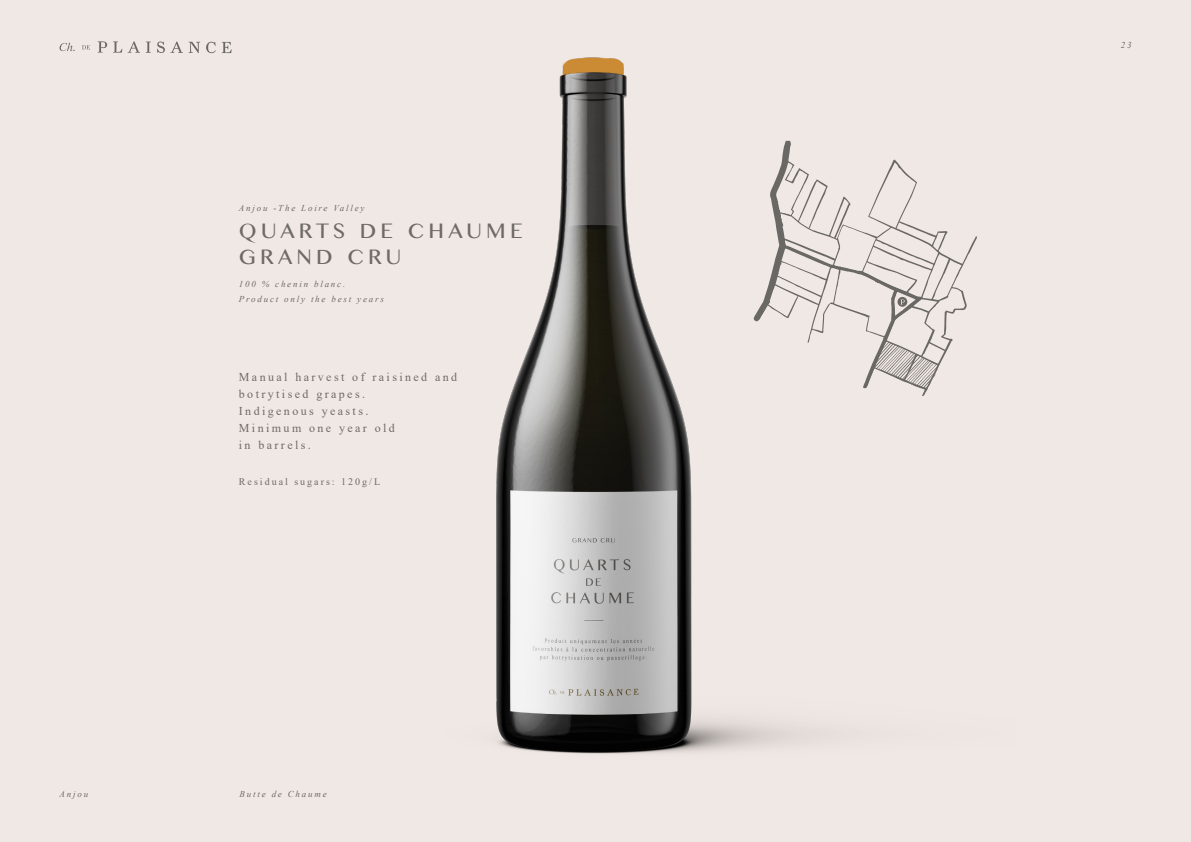
<style>
.page{position:relative;width:1191px;height:842px;background:#f0e8e4}
.page>*{position:absolute;margin:0;border:0;box-sizing:border-box;transform-origin:0 0}
.t1{font:21px/25.2px "Oriya MN";letter-spacing:.2em;color:#6e6a65}
.t2{font:12px/17px "Times New Roman";letter-spacing:.2em;color:#6e6a65}
.t3{font:10px "Times New Roman";letter-spacing:.2em;color:#6e6a65}
.t4{font:italic 9px/15px "Times New Roman";letter-spacing:.2em;color:#6e6a65}
</style>
<div class="page">
<svg style="left:98px;top:41px;width:9px;height:12px"></svg>
<svg style="left:113px;top:41px;width:9px;height:12px"></svg>
<svg style="left:128px;top:41px;width:12px;height:12px"></svg>
<svg style="left:146px;top:42px;width:5px;height:11px"></svg>
<svg style="left:157px;top:42px;width:19px;height:11px"></svg>
<svg style="left:82px;top:45px;width:8px;height:4px"></svg>
<svg style="left:60px;top:43px;width:15px;height:8px"></svg>
<img style="left:176px;top:41px;width:645px;height:713px">
<svg style="left:755px;top:231px;width:222px;height:165px"></svg>
<svg style="left:751px;top:103px;width:188px;height:286px"></svg>
<p class="t4" style="left:239px;top:200px;width:127px">Anjou -The Loire Valley</p>
<h1 class="t1" style="left:239px;top:218px;width:285px">QUARTS DE CHAUME<br>GRAND CRU</h1>
<p class="t4" style="left:239px;top:276px;width:146px">100 % chenin blanc.<br>Product only the best years</p>
<p class="t2" style="left:239px;top:368px;width:220px">Manual harvest of raisined and botrytised grapes.<br>Indigenous yeasts.<br>Minimum one year old<br>in barrels.</p>
<p class="t3" style="left:239px;top:474px;width:143px">Residual sugars: 120g/L</p>
<p class="t4" style="left:60px;top:786px;width:30px">Anjou</p>
<p class="t4" style="left:240px;top:786px;width:89px">Butte de Chaume</p>
<p class="t4" style="left:1120px;top:37px;width:12px">23</p>
</div>
